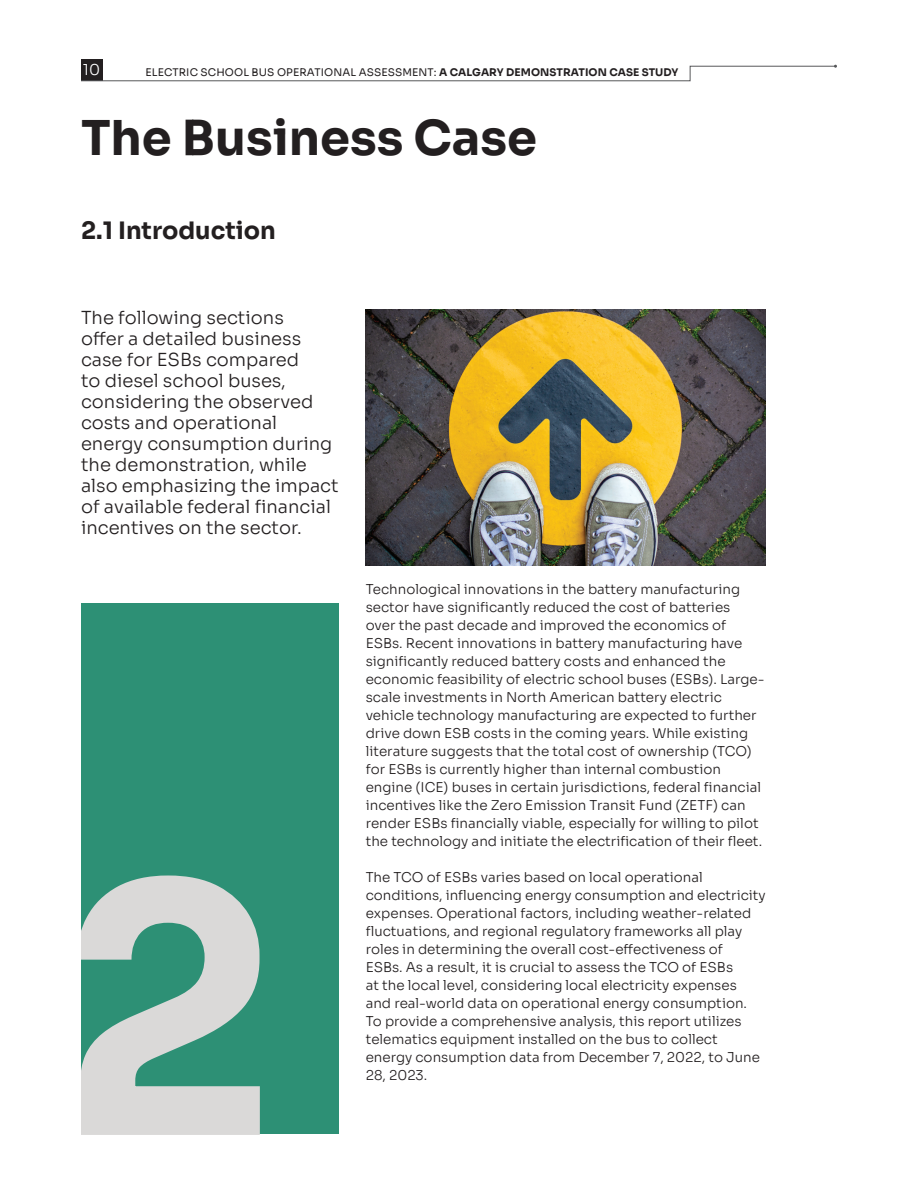
<style>
.page{position:relative;width:918px;height:1188px;background:#fff}
.page>*{position:absolute;margin:0;border:0;box-sizing:border-box;transform-origin:0 0}
.t1{font:700 345px "Sora";color:#dad9d8}
.t2{font:700 48px "Sora";color:#231f20}
.t3{font:700 24px "Sora";color:#231f20}
.t4{font:300 18px/21px "Sora";color:#231f20}
.t5{font:300 15px "Sora";color:#fff}
.t6{font:300 13.5px/18px "Sora";color:#231f20}
.t7{font:10.5px "Sora";letter-spacing:.01em;color:#231f20}
.s1{font-weight:700}
</style>
<div class="page">
<div style="left:81px;top:60px;width:21px;height:21px;background:#231f20"></div>
<svg style="left:81px;top:65px;width:756px;height:16px"></svg>
<div style="left:81px;top:604px;width:258px;height:530px;background:#2d9075"></div>
<img style="left:366px;top:310px;width:400px;height:256px">
<p class="t5" style="left:83px;top:58px;width:19px">10</p>
<p class="t7" style="left:146px;top:64px;width:534px">ELECTRIC SCHOOL BUS OPERATIONAL ASSESSMENT: <span class="s1">A CALGARY DEMONSTRATION CASE STUDY</span></p>
<h2 class="t2" style="left:81px;top:98px;width:458px">The Business Case</h2>
<h3 class="t3" style="left:81px;top:211px;width:196px">2.1 Introduction</h3>
<p class="t4" style="left:81px;top:306px;width:259px">The following sections<br>offer a detailed business case for ESBs compared<br>to diesel school buses, considering the observed costs and operational energy consumption during the demonstration, while also emphasizing the impact of available federal financial incentives on the sector.</p>
<h1 class="t1" style="left:59px;top:728px;width:220px">2</h1>
<p class="t6" style="left:366px;top:579px;width:400px">Technological innovations in the battery manufacturing sector have significantly reduced the cost of batteries<br>over the past decade and improved the economics of ESBs. Recent innovations in battery manufacturing have significantly reduced battery costs and enhanced the economic feasibility of electric school buses (ESBs). Large&shy;scale investments in North American battery electric vehicle technology manufacturing are expected to further drive down ESB costs in the coming years. While existing literature suggests that the total cost of ownership (TCO) for ESBs is currently higher than internal combustion engine (ICE) buses in certain jurisdictions, federal financial incentives like the Zero Emission Transit Fund (ZETF) can render ESBs financially viable, especially for willing to pilot the technology and initiate the electrification of their fleet.</p>
<p class="t6" style="left:366px;top:867px;width:402px">The TCO of ESBs varies based on local operational conditions, influencing energy consumption and electricity expenses. Operational factors, including weather-related fluctuations, and regional regulatory frameworks all play roles in determining the overall cost-effectiveness of<br>ESBs. As a result, it is crucial to assess the TCO of ESBs<br>at the local level, considering local electricity expenses<br>and real-world data on operational energy consumption.<br>To provide a comprehensive analysis, this report utilizes telematics equipment installed on the bus to collect energy consumption data from December 7, 2022, to June</p>
<p class="t6" style="left:366px;top:1065px;width:63px">28, 2023.</p>
</div>
